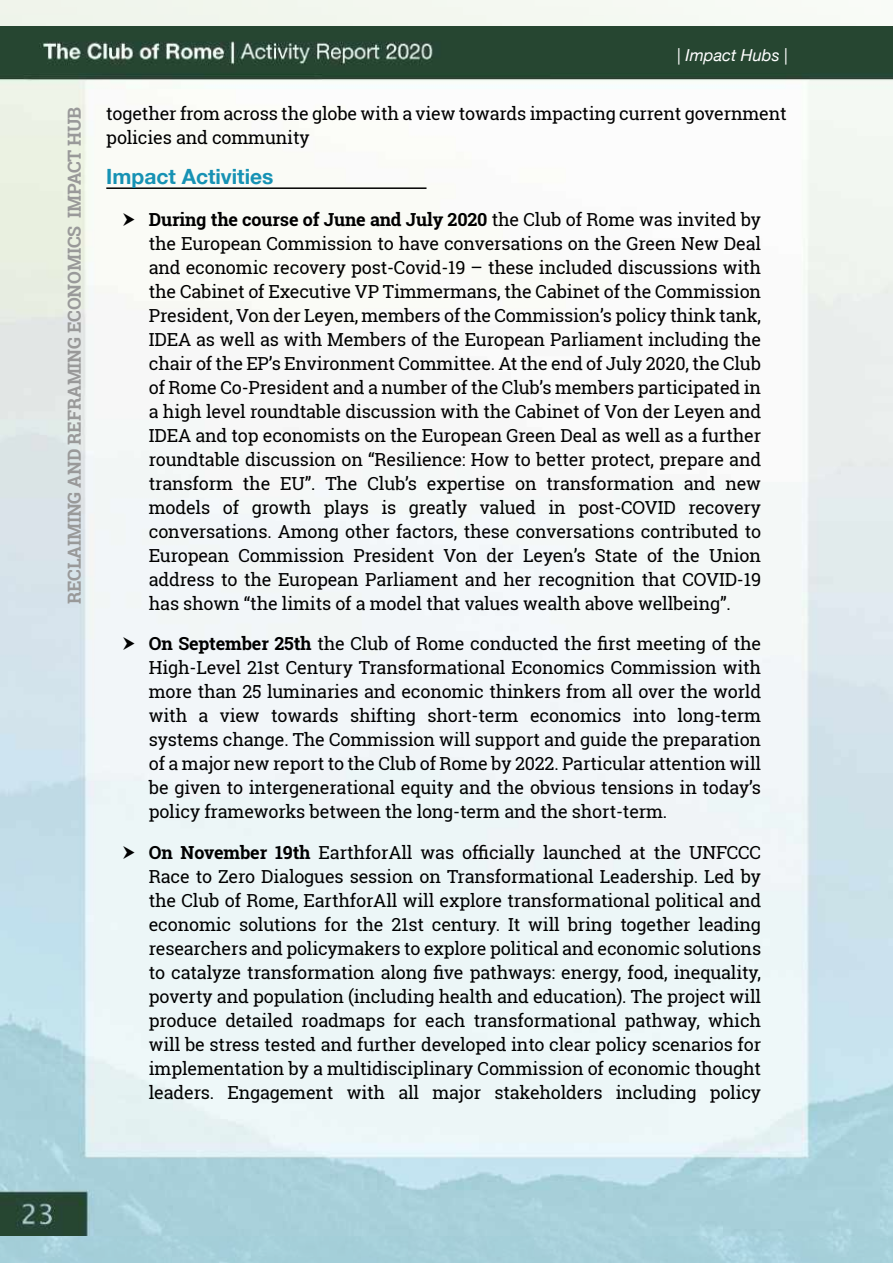
<style>
.page{position:relative;width:893px;height:1263px;background:#fff}
.page>*{position:absolute;margin:0;border:0;box-sizing:border-box;transform-origin:0 0}
.t1{font:700 21px "Helvetica Neue";color:#1692b4}
.t2{font:18px/24px "Roboto Slab";letter-spacing:-.01em;color:#000;text-align:justify}
.t3{font:700 18px "Roboto Slab";letter-spacing:-.01em;color:#999}
.t4{font:italic 16.5px "Helvetica Neue";color:#fff}
.s1{font-weight:700}
</style>
<div class="page">
<img style="left:0;top:0;width:893px;height:1263px">
<img style="left:0;top:27px;width:893px;height:1209px">
<hr style="left:106px;top:187px;width:320px;height:2px;background:#000">
<svg style="left:123px;top:212px;width:12px;height:14px"></svg>
<svg style="left:123px;top:637px;width:12px;height:13px"></svg>
<svg style="left:123px;top:845px;width:12px;height:14px"></svg>
<p class="t3" style="left:62px;top:604px;width:499px;rotate:-90deg">RECLAIMING AND REFRAMING ECONOMICS IMPACT HUB</p>
<p class="t4" style="left:677px;top:45px;width:112px">| Impact Hubs |</p>
<p class="t2" style="left:106px;top:101px;width:682px">together from across the globe with a view towards impacting current government policies and community</p>
<p class="t1" style="left:106px;top:163px;width:169px">Impact Activities</p>
<p class="t2" style="left:149px;top:207px;width:614px"><span class="s1">During the course of June and July 2020</span> the Club of Rome was invited by the European Commission to have conversations on the Green New Deal and economic recovery post-Covid-19 – these included discussions with the Cabinet of Executive VP Timmermans, the Cabinet of the Commission President, Von der Leyen, members of the Commission’s policy think tank, IDEA as well as with Members of the European Parliament including the chair of the EP’s Environment Committee. At the end of July 2020, the Club of Rome Co-President and a number of the Club’s members participated in a high level roundtable discussion with the Cabinet of Von der Leyen and IDEA and top economists on the European Green Deal as well as a further roundtable discussion on “Resilience: How to better protect, prepare and transform the EU”. The Club’s expertise on transformation and new models of growth plays is greatly valued in post-COVID recovery conversations. Among other factors, these conversations contributed to European Commission President Von der Leyen’s State of the Union address to the European Parliament and her recognition that COVID-19 has shown “the limits of a model that values wealth above wellbeing”.</p>
<p class="t2" style="left:149px;top:631px;width:614px"><span class="s1">On September 25th</span> the Club of Rome conducted the first meeting of the High-Level 21st Century Transformational Economics Commission with more than 25 luminaries and economic thinkers from all over the world with a view towards shifting short-term economics into long-term systems change. The Commission will support and guide the preparation of a major new report to the Club of Rome by 2022. Particular attention will be given to intergenerational equity and the obvious tensions in today’s policy frameworks between the long-term and the short-term.</p>
<p class="t2" style="left:149px;top:840px;width:614px"><span class="s1">On November 19th</span> EarthforAll was officially launched at the UNFCCC Race to Zero Dialogues session on Transformational Leadership. Led by the Club of Rome, EarthforAll will explore transformational political and economic solutions for the 21st century. It will bring together leading researchers and policymakers to explore political and economic solutions to catalyze transformation along five pathways: energy, food, inequality, poverty and population (including health and education). The project will produce detailed roadmaps for each transformational pathway, which will be stress tested and further developed into clear policy scenarios for implementation by a multidisciplinary Commission of economic thought leaders. Engagement with all major stakeholders including policy</p>
</div>
